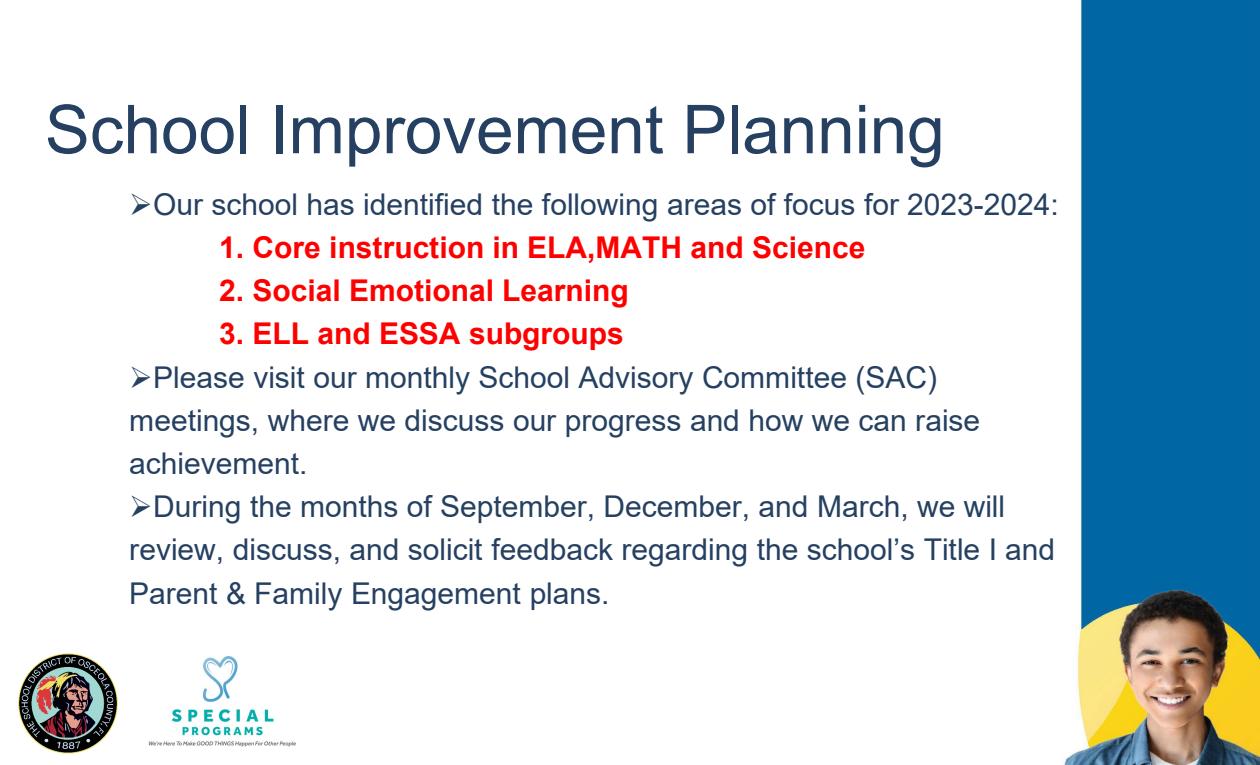
<style>
.page{position:relative;width:1260px;height:765px;background:#fff}
.page>*{position:absolute;margin:0;border:0;box-sizing:border-box;transform-origin:0 0}
.t1{font:67.5px "Arial";color:#254061}
.t2{font:30px/43.2px "Arial";color:#254061}
.t3{font:700 30px "Arial";color:#f00}
</style>
<div class="page">
<img style="left:1064px;top:0;width:196px;height:765px">
<img style="left:18px;top:653px;width:100px;height:101px">
<img style="left:148px;top:655px;width:148px;height:92px">
<p class="t1" style="left:45px;top:83px;width:901px">School Improvement Planning</p>
<p class="t2" style="left:129px;top:182px;width:931px">➢Our school has identified the following areas of focus for 2023-2024:</p>
<p class="t3" style="left:219px;top:226px;width:648px">1. Core instruction in ELA,MATH and Science</p>
<p class="t3" style="left:219px;top:269px;width:411px">2. Social Emotional Learning</p>
<p class="t3" style="left:219px;top:313px;width:406px">3. ELL and ESSA subgroups</p>
<p class="t2" style="left:129px;top:355px;width:852px">➢Please visit our monthly School Advisory Committee (SAC) meetings, where we discuss our progress and how we can raise achievement.</p>
<p class="t2" style="left:129px;top:485px;width:927px">➢During the months of September, December, and March, we will review, discuss, and solicit feedback regarding the school’s Title I and<br>Parent &amp; Family Engagement plans.</p>
</div>
